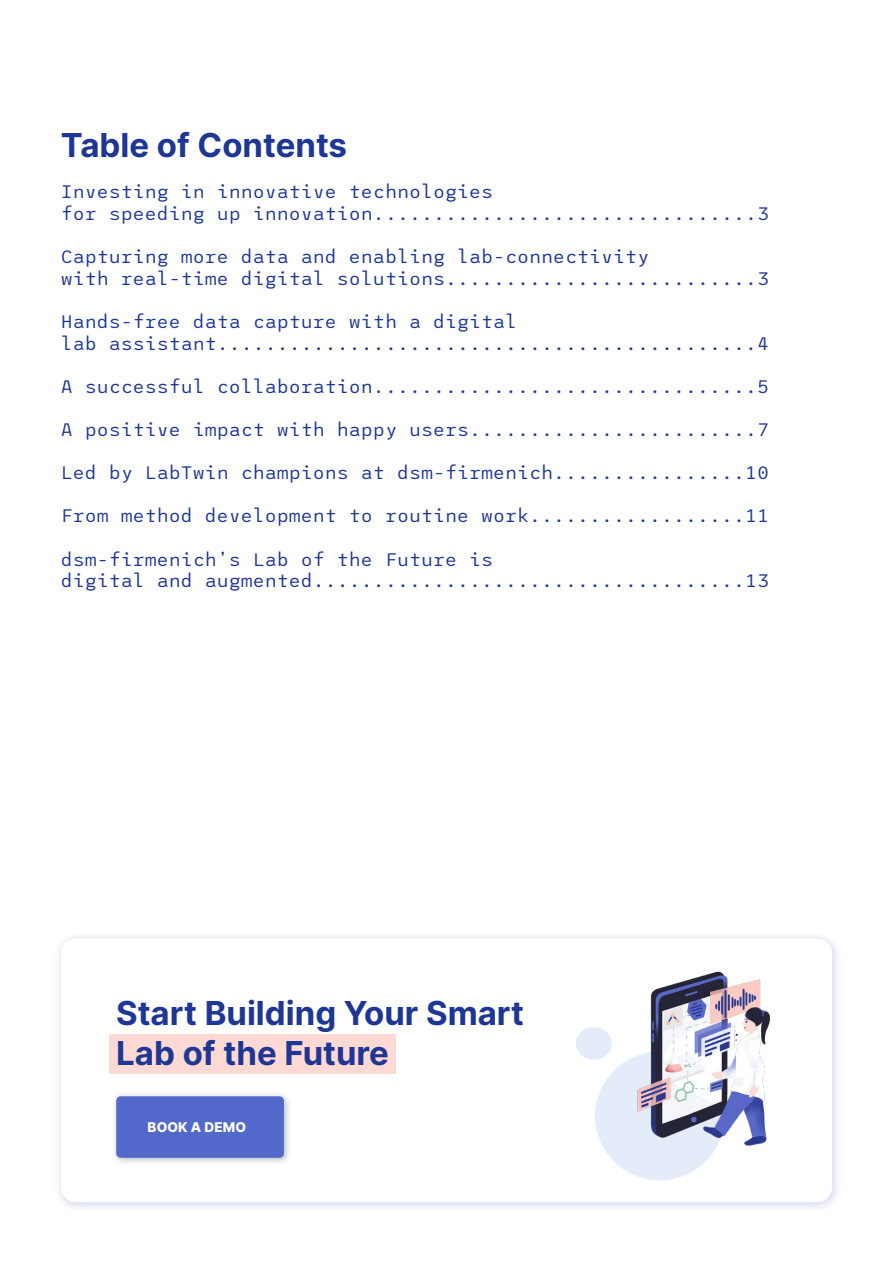
<style>
.page{position:relative;width:893px;height:1263px;background:#fff}
.page>*{position:absolute;margin:0;border:0;box-sizing:border-box;transform-origin:0 0}
.t1{font:700 33px/39.6px "Inter";color:#1e3694}
.t2{font:18px/21.6px "League Mono";color:#1e3694}
.t3{font:800 13.5px "Inter";letter-spacing:.01em;color:#fff}
</style>
<div class="page">
<div style="left:53px;top:930px;width:790px;height:283px;background:#1e3694;opacity:.2"></div>
<div style="left:61px;top:938px;width:771px;height:264px;background:#fff;border-radius:15px"></div>
<div style="left:109px;top:1034px;width:286px;height:40px;background:#ffd9d4"></div>
<div style="left:595px;top:1052px;width:130px;height:128px;background:#e3ecf8;border-radius:50%"></div>
<div style="left:576px;top:1027px;width:36px;height:33px;background:#e3ecf8;border-radius:50%"></div>
<img style="left:600px;top:971px;width:171px;height:192px">
<div style="left:111px;top:1091px;width:181px;height:75px;background:#3e4e5b;opacity:.35"></div>
<div style="left:116px;top:1096px;width:168px;height:62px;background:#5368cb;border-radius:4px"></div>
<h1 class="t1" style="left:61px;top:124px;width:288px">Table of Contents</h1>
<p class="t2" style="left:61px;top:180px;width:710px">Investing in innovative technologies<br>for speeding up innovation................................3</p>
<p class="t2" style="left:61px;top:244px;width:710px">Capturing more data and enabling lab-connectivity<br>with real-time digital solutions..........................3</p>
<p class="t2" style="left:61px;top:309px;width:710px">Hands-free data capture with a digital<br>lab assistant.............................................4</p>
<p class="t2" style="left:61px;top:374px;width:710px">A successful collaboration................................5</p>
<p class="t2" style="left:61px;top:417px;width:710px">A positive impact with happy users........................7</p>
<p class="t2" style="left:61px;top:460px;width:710px">Led by LabTwin champions at dsm-firmenich................10</p>
<p class="t2" style="left:61px;top:504px;width:710px">From method development to routine work..................11</p>
<p class="t2" style="left:61px;top:547px;width:710px">dsm-firmenich’s Lab of the Future is<br>digital and augmented....................................13</p>
<h1 class="t1" style="left:116px;top:992px;width:409px">Start Building Your Smart<br>Lab of the Future</h1>
<p class="t3" style="left:148px;top:1117px;width:100px">BOOK A DEMO</p>
</div>
